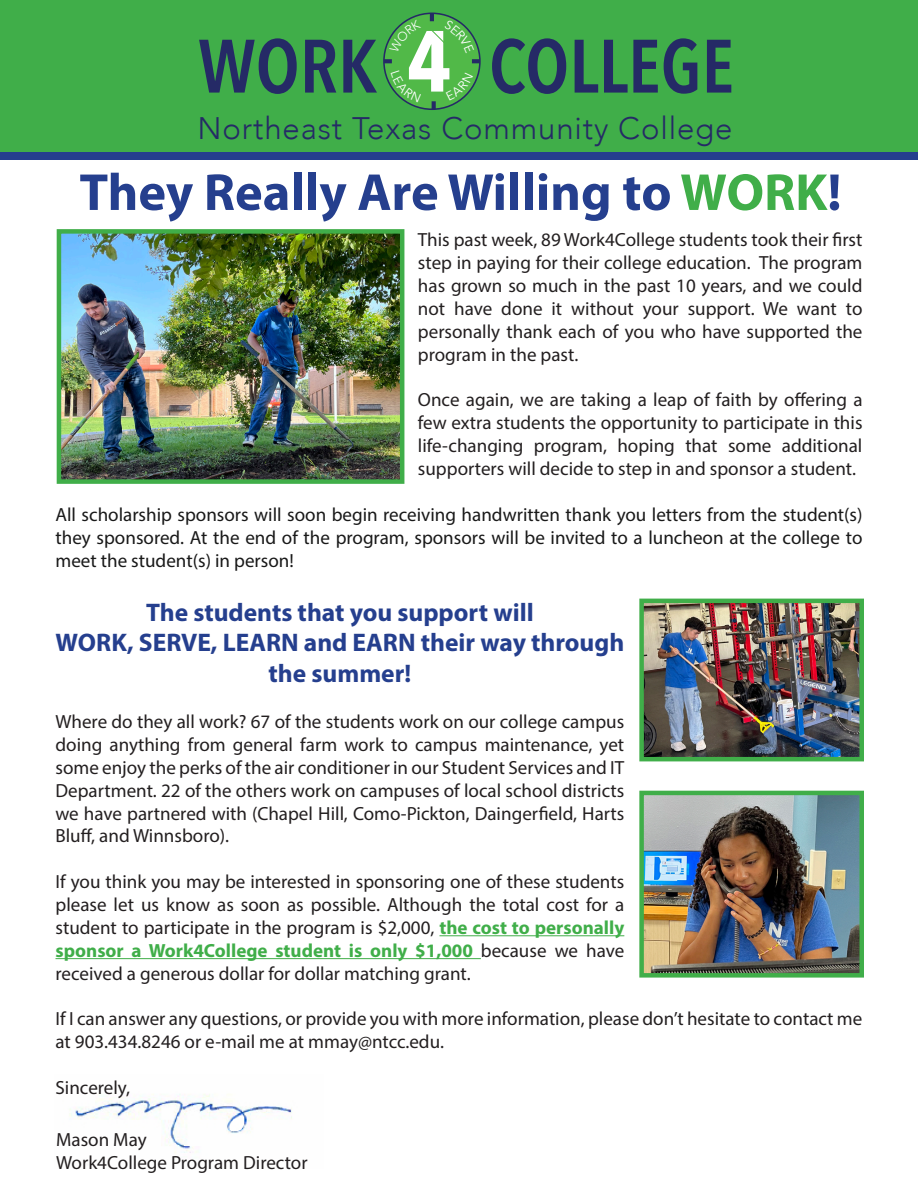
<style>
.page{position:relative;width:918px;height:1188px;background:#fff}
.page>*{position:absolute;margin:0;border:0;box-sizing:border-box;transform-origin:0 0}
.t1{font:600 74.7px "Avenir Next Condensed";color:#252a66}
.t2{font:700 52.5px "Myriad Pro";color:#253f8e}
.t3{font:300 31.05px "Avenir";letter-spacing:.03em;color:#252a66}
.t4{font:700 25.5px/30.6px "Myriad Pro";color:#253f8e;text-align:center}
.t5{font:19.05px/22.8px "Myriad Pro";color:#231f20;text-align:justify}
.t6{font:19.05px/23px "Myriad Pro";color:#191919;text-align:justify}
.s1{color:#40ae49}
.s2{font-weight:700;color:#40ae49}
</style>
<div class="page">
<img style="left:69px;top:1094px;width:223px;height:59px">
<hr style="left:439px;top:935px;width:185px;height:1px;background:#40ae49">
<hr style="left:56px;top:958px;width:425px;height:1px;background:#40ae49">
<img style="left:62px;top:234px;width:337px;height:245px">
<div style="left:57px;top:229px;width:347px;height:255px;border:4px solid #40ae49"></div>
<img style="left:644px;top:796px;width:215px;height:177px">
<div style="left:639px;top:791px;width:225px;height:187px;border:4px solid #40ae49"></div>
<img style="left:644px;top:604px;width:215px;height:152px">
<div style="left:639px;top:599px;width:225px;height:162px;border:4px solid #40ae49"></div>
<div style="left:0;top:0;width:918px;height:153px;background:#40ae49"></div>
<div style="left:0;top:152px;width:918px;height:8px;background:#253f8e"></div>
<svg style="left:384px;top:13px;width:96px;height:96px"></svg>
<p class="t1" style="left:198px;top:2px;width:181px">WORK</p>
<p class="t1" style="left:489px;top:2px;width:247px">COLLEGE</p>
<p class="t3" style="left:197px;top:110px;width:536px">Northeast Texas Community College</p>
<p class="t2" style="left:79px;top:158px;width:764px">They Really Are Willing to <span class="s1">WORK</span>!</p>
<p class="t5" style="left:418px;top:228px;width:446px">This past week, 89 Work4College students took their first step in paying for their college education. The program has grown so much in the past 10 years, and we could not have done it without your support. We want to personally thank each of you who have supported the program in the past.</p>
<p class="t5" style="left:418px;top:388px;width:446px">Once again, we are taking a leap of faith by offering a few extra students the opportunity to participate in this life-changing program, hoping that some additional supporters will decide to step in and sponsor a student.</p>
<p class="t6" style="left:56px;top:503px;width:809px">All scholarship sponsors will soon begin receiving handwritten thank you letters from the student(s) they sponsored. At the end of the program, sponsors will be invited to a luncheon at the college to meet the student(s) in person!</p>
<p class="t4" style="left:146px;top:596px;width:389px">The students that you support will</p>
<p class="t4" style="left:56px;top:627px;width:570px">WORK, SERVE, LEARN and EARN their way through the summer!</p>
<p class="t5" style="left:56px;top:710px;width:570px">Where do they all work? 67 of the students work on our college campus doing anything from general farm work to campus maintenance, yet some enjoy the perks of the air conditioner in our Student Services and IT Department. 22 of the others work on campuses of local school districts we have partnered with (Chapel Hill, Como-Pickton, Daingerfield, Harts Bluff, and Winnsboro).</p>
<p class="t5" style="left:56px;top:870px;width:570px">If you think you may be interested in sponsoring one of these students please let us know as soon as possible. Although the total cost for a student to participate in the program is $2,000, <span class="s2">the cost to personally sponsor a Work4College student is only $1,000</span> because we have received a generous dollar for dollar matching grant.</p>
<p class="t5" style="left:56px;top:1007px;width:808px">If I can answer any questions, or provide you with more information, please don’t hesitate to contact me at 903.434.8246 or e-mail me at mmay@ntcc.edu.</p>
<p class="t5" style="left:56px;top:1076px;width:76px">Sincerely,</p>
<p class="t5" style="left:56px;top:1128px;width:92px">Mason May</p>
<p class="t5" style="left:56px;top:1151px;width:253px">Work4College Program Director</p>
</div>
